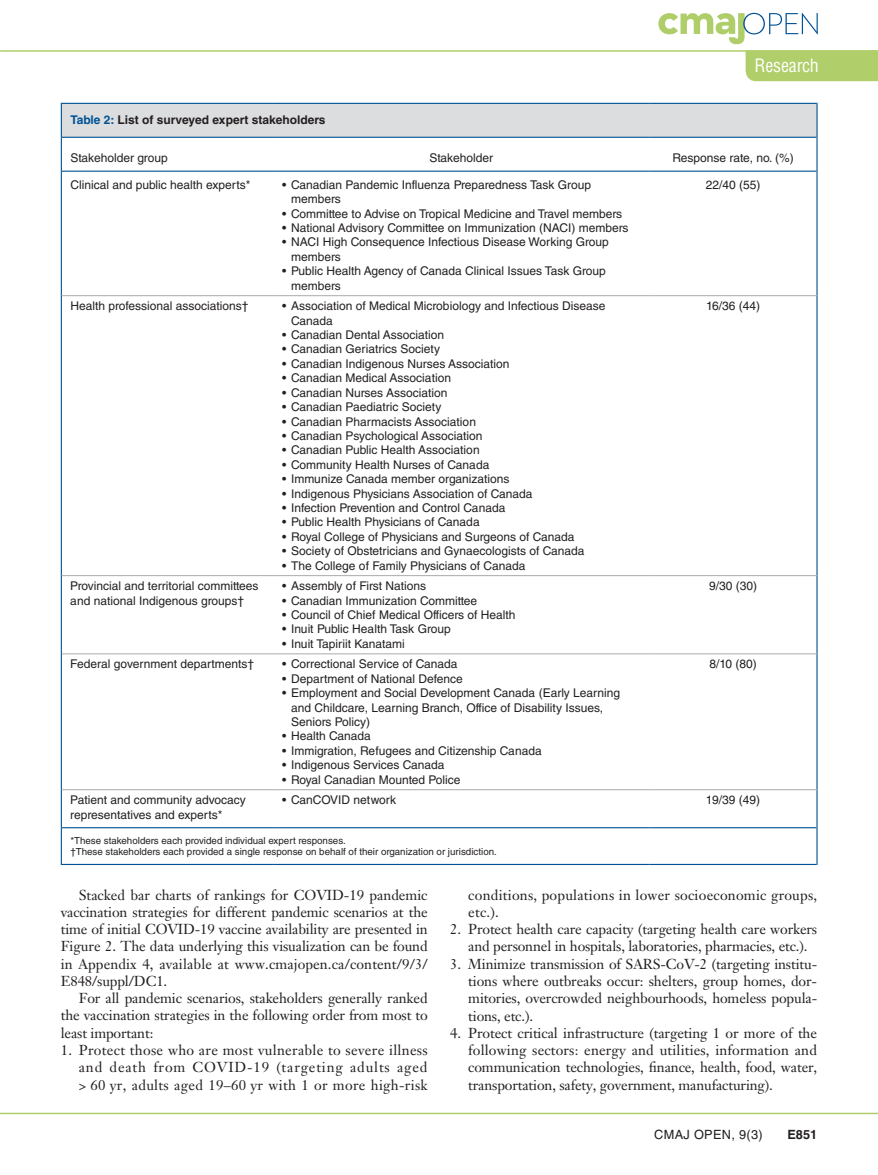
<style>
.page{position:relative;width:878px;height:1175px;background:#fff}
.page>*{position:absolute;margin:0;border:0;box-sizing:border-box;transform-origin:0 0}
.t1{font:condensed 18px "Helvetica LT Std";letter-spacing:-.01em;color:#fff}
.t2{font:14.25px/17.2px "Janson Text LT Std";letter-spacing:-.01em;color:#231f20;text-align:justify}
.t3{font:14.25px/17.2px "Janson Text LT Std";letter-spacing:.015em;color:#231f20}
.t4{font:12.75px "Helvetica LT Std";letter-spacing:.025em;color:#231f20}
.t5{font:700 12.75px "Helvetica LT Std";color:#231f20}
.t6{font:12px/14.4px "Helvetica LT Std";color:#231f20}
.t7{font:700 12px "Helvetica LT Std";color:#231f20}
.t8{font:9.75px/11.7px "Helvetica LT Std";color:#231f20}
.s1{color:#005295}
</style>
<div class="page">
<hr style="left:0;top:1112px;width:878px;height:2px;background:#afce69">
<svg style="left:658px;top:13px;width:159px;height:31px"></svg>
<hr style="left:0;top:50px;width:878px;height:2px;background:#afce69">
<div style="left:745px;top:50px;width:133px;height:31px;background:#b0ce69"></div>
<div style="left:61px;top:103px;width:756px;height:34px;background:#dcddde"></div>
<hr style="left:62px;top:103px;width:211px;height:1px;background:#005295">
<hr style="left:61px;top:103px;width:1px;height:34px;background:#005295">
<hr style="left:273px;top:103px;width:376px;height:1px;background:#005295">
<hr style="left:649px;top:103px;width:167px;height:1px;background:#005295">
<hr style="left:816px;top:103px;width:1px;height:34px;background:#005295">
<hr style="left:61px;top:137px;width:1px;height:34px;background:#005295">
<hr style="left:816px;top:137px;width:1px;height:34px;background:#005295">
<hr style="left:61px;top:171px;width:1px;height:125px;background:#005295">
<hr style="left:816px;top:171px;width:1px;height:125px;background:#005295">
<hr style="left:61px;top:296px;width:1px;height:279px;background:#005295">
<hr style="left:816px;top:296px;width:1px;height:279px;background:#005295">
<hr style="left:61px;top:575px;width:1px;height:79px;background:#005295">
<hr style="left:816px;top:575px;width:1px;height:79px;background:#005295">
<hr style="left:61px;top:654px;width:1px;height:135px;background:#005295">
<hr style="left:816px;top:654px;width:1px;height:135px;background:#005295">
<hr style="left:61px;top:789px;width:1px;height:38px;background:#005295">
<hr style="left:816px;top:789px;width:1px;height:38px;background:#005295">
<hr style="left:62px;top:575px;width:211px;height:1px;background:#b2b4b6">
<hr style="left:273px;top:575px;width:376px;height:1px;background:#b2b4b6">
<hr style="left:649px;top:575px;width:167px;height:1px;background:#b2b4b6">
<hr style="left:62px;top:653px;width:211px;height:1px;background:#b2b4b6">
<hr style="left:273px;top:653px;width:376px;height:1px;background:#b2b4b6">
<hr style="left:649px;top:653px;width:167px;height:1px;background:#b2b4b6">
<hr style="left:62px;top:789px;width:211px;height:1px;background:#b2b4b6">
<hr style="left:273px;top:789px;width:376px;height:1px;background:#b2b4b6">
<hr style="left:649px;top:789px;width:167px;height:1px;background:#b2b4b6">
<hr style="left:816px;top:827px;width:1px;height:38px;background:#005295">
<hr style="left:62px;top:137px;width:211px;height:1px;background:#005295">
<hr style="left:273px;top:137px;width:376px;height:1px;background:#005295">
<hr style="left:649px;top:137px;width:167px;height:1px;background:#005295">
<hr style="left:62px;top:171px;width:211px;height:1px;background:#005295">
<hr style="left:273px;top:171px;width:376px;height:1px;background:#005295">
<hr style="left:649px;top:171px;width:167px;height:1px;background:#005295">
<hr style="left:62px;top:295px;width:211px;height:1px;background:#b2b4b6">
<hr style="left:273px;top:295px;width:376px;height:1px;background:#b2b4b6">
<hr style="left:649px;top:295px;width:167px;height:1px;background:#b2b4b6">
<hr style="left:62px;top:827px;width:211px;height:1px;background:#005295">
<hr style="left:273px;top:827px;width:376px;height:1px;background:#005295">
<hr style="left:649px;top:827px;width:167px;height:1px;background:#005295">
<hr style="left:61px;top:827px;width:1px;height:38px;background:#005295">
<hr style="left:62px;top:864px;width:211px;height:1px;background:#005295">
<hr style="left:273px;top:864px;width:376px;height:1px;background:#005295">
<hr style="left:649px;top:864px;width:167px;height:1px;background:#005295">
<h1 class="t1" style="left:754px;top:54px;width:66px">Research</h1>
<p class="t7" style="left:70px;top:112px;width:257px"><span class="s1">Table 2:</span> List of surveyed expert stakeholders</p>
<p class="t6" style="left:70px;top:151px;width:99px">Stakeholder group</p>
<p class="t6" style="left:429px;top:151px;width:65px">Stakeholder</p>
<p class="t6" style="left:672px;top:151px;width:123px">Response rate, no. (%)</p>
<p class="t6" style="left:70px;top:177px;width:181px">Clinical and public health experts*</p>
<p class="t6" style="left:291px;top:177px;width:301px;text-indent:-9px">• Canadian Pandemic Influenza Preparedness Task Group members</p>
<p class="t6" style="left:282px;top:206px;width:341px">• Committee to Advise on Tropical Medicine and Travel members</p>
<p class="t6" style="left:282px;top:220px;width:348px">• National Advisory Committee on Immunization (NACI) members</p>
<p class="t6" style="left:291px;top:235px;width:319px;text-indent:-9px">• NACI High Consequence Infectious Disease Working Group members</p>
<p class="t6" style="left:291px;top:264px;width:316px;text-indent:-9px">• Public Health Agency of Canada Clinical Issues Task Group members</p>
<p class="t6" style="left:705px;top:177px;width:56px">22/40 (55)</p>
<p class="t6" style="left:70px;top:299px;width:180px">Health professional associations†</p>
<p class="t6" style="left:291px;top:299px;width:316px;text-indent:-9px">• Association of Medical Microbiology and Infectious Disease<br>Canada</p>
<p class="t6" style="left:282px;top:328px;width:164px">• Canadian Dental Association</p>
<p class="t6" style="left:282px;top:342px;width:160px">• Canadian Geriatrics Society</p>
<p class="t6" style="left:282px;top:356px;width:229px">• Canadian Indigenous Nurses Association</p>
<p class="t6" style="left:282px;top:371px;width:170px">• Canadian Medical Association</p>
<p class="t6" style="left:282px;top:385px;width:167px">• Canadian Nurses Association</p>
<p class="t6" style="left:282px;top:400px;width:161px">• Canadian Paediatric Society</p>
<p class="t6" style="left:282px;top:414px;width:195px">• Canadian Pharmacists Association</p>
<p class="t6" style="left:282px;top:428px;width:202px">• Canadian Psychological Association</p>
<p class="t6" style="left:282px;top:443px;width:199px">• Canadian Public Health Association</p>
<p class="t6" style="left:282px;top:457px;width:209px">• Community Health Nurses of Canada</p>
<p class="t6" style="left:282px;top:472px;width:229px">• Immunize Canada member organizations</p>
<p class="t6" style="left:282px;top:486px;width:252px">• Indigenous Physicians Association of Canada</p>
<p class="t6" style="left:282px;top:500px;width:225px">• Infection Prevention and Control Canada</p>
<p class="t6" style="left:282px;top:515px;width:199px">• Public Health Physicians of Canada</p>
<p class="t6" style="left:282px;top:529px;width:294px">• Royal College of Physicians and Surgeons of Canada</p>
<p class="t6" style="left:282px;top:544px;width:304px">• Society of Obstetricians and Gynaecologists of Canada</p>
<p class="t6" style="left:282px;top:558px;width:245px">• The College of Family Physicians of Canada</p>
<p class="t6" style="left:70px;top:579px;width:190px">Provincial and territorial committees and national Indigenous groups†</p>
<p class="t6" style="left:282px;top:579px;width:146px">• Assembly of First Nations</p>
<p class="t6" style="left:282px;top:593px;width:197px">• Canadian Immunization Committee</p>
<p class="t6" style="left:282px;top:607px;width:235px">• Council of Chief Medical Officers of Health</p>
<p class="t6" style="left:282px;top:622px;width:170px">• Inuit Public Health Task Group</p>
<p class="t6" style="left:282px;top:636px;width:124px">• Inuit Tapiriit Kanatami</p>
<p class="t6" style="left:70px;top:657px;width:185px">Federal government departments†</p>
<p class="t6" style="left:282px;top:657px;width:177px">• Correctional Service of Canada</p>
<p class="t6" style="left:282px;top:671px;width:182px">• Department of National Defence</p>
<p class="t6" style="left:291px;top:686px;width:331px;text-indent:-9px">• Employment and Social Development Canada (Early Learning and Childcare, Learning Branch, Office of Disability Issues,<br>Seniors Policy)</p>
<p class="t6" style="left:282px;top:729px;width:90px">• Health Canada</p>
<p class="t6" style="left:282px;top:743px;width:261px">• Immigration, Refugees and Citizenship Canada</p>
<p class="t6" style="left:282px;top:758px;width:164px">• Indigenous Services Canada</p>
<p class="t6" style="left:282px;top:772px;width:180px">• Royal Canadian Mounted Police</p>
<p class="t6" style="left:706px;top:299px;width:56px">16/36 (44)</p>
<p class="t6" style="left:709px;top:579px;width:50px">9/30 (30)</p>
<p class="t6" style="left:709px;top:657px;width:49px">8/10 (80)</p>
<p class="t6" style="left:70px;top:793px;width:177px">Patient and community advocacy representatives and experts*</p>
<p class="t6" style="left:282px;top:793px;width:115px">• CanCOVID network</p>
<p class="t6" style="left:706px;top:793px;width:56px">19/39 (49)</p>
<p class="t8" style="left:70px;top:834px;width:428px">*These stakeholders each provided individual expert responses.<br>†These stakeholders each provided a single response on behalf of their organization or jurisdiction.</p>
<p class="t2" style="left:61px;top:886px;width:368px;text-indent:18px">Stacked bar charts of rankings for COVID-19 pandemic vaccination strategies for different pandemic scenarios at the time of initial COVID-19 vaccine availability are presented in Figure 2. The data underlying this visualization can be found in Appendix 4, available at www.cmajopen.ca/content/9/3/ E848/suppl/DC1.</p>
<p class="t2" style="left:61px;top:989px;width:368px;text-indent:18px">For all pandemic scenarios, stakeholders generally ranked the vaccination strategies in the following order from most to least important:</p>
<p class="t2" style="left:79px;top:1041px;width:350px;text-indent:-18px">1. Protect those who are most vulnerable to severe illness and death from COVID-19 (targeting adults aged &gt; 60 yr, adults aged 19–60 yr with 1 or more high-risk</p>
<p class="t3" style="left:468px;top:886px;width:350px">conditions, populations in lower socioeconomic groups, etc.).</p>
<p class="t2" style="left:450px;top:920px;width:368px;text-align:center">2. Protect health care capacity (targeting health care workers and personnel in hospitals, laboratories, pharmacies, etc.).</p>
<p class="t2" style="left:468px;top:955px;width:350px;text-indent:-18px">3. Minimize transmission of SARS-CoV-2 (targeting institu&shy;tions where outbreaks occur: shelters, group homes, dor&shy;mitories, overcrowded neighbourhoods, homeless popula&shy;tions, etc.).</p>
<p class="t2" style="left:468px;top:1024px;width:350px;text-indent:-18px">4. Protect critical infrastructure (targeting 1 or more of the following sectors: energy and utilities, information and communication technologies, finance, health, food, water, transportation, safety, government, manufacturing).</p>
<p class="t4" style="left:654px;top:1127px;width:110px">CMAJ OPEN, 9(3)</p>
<p class="t5" style="left:787px;top:1126px;width:31px">E851</p>
</div>
